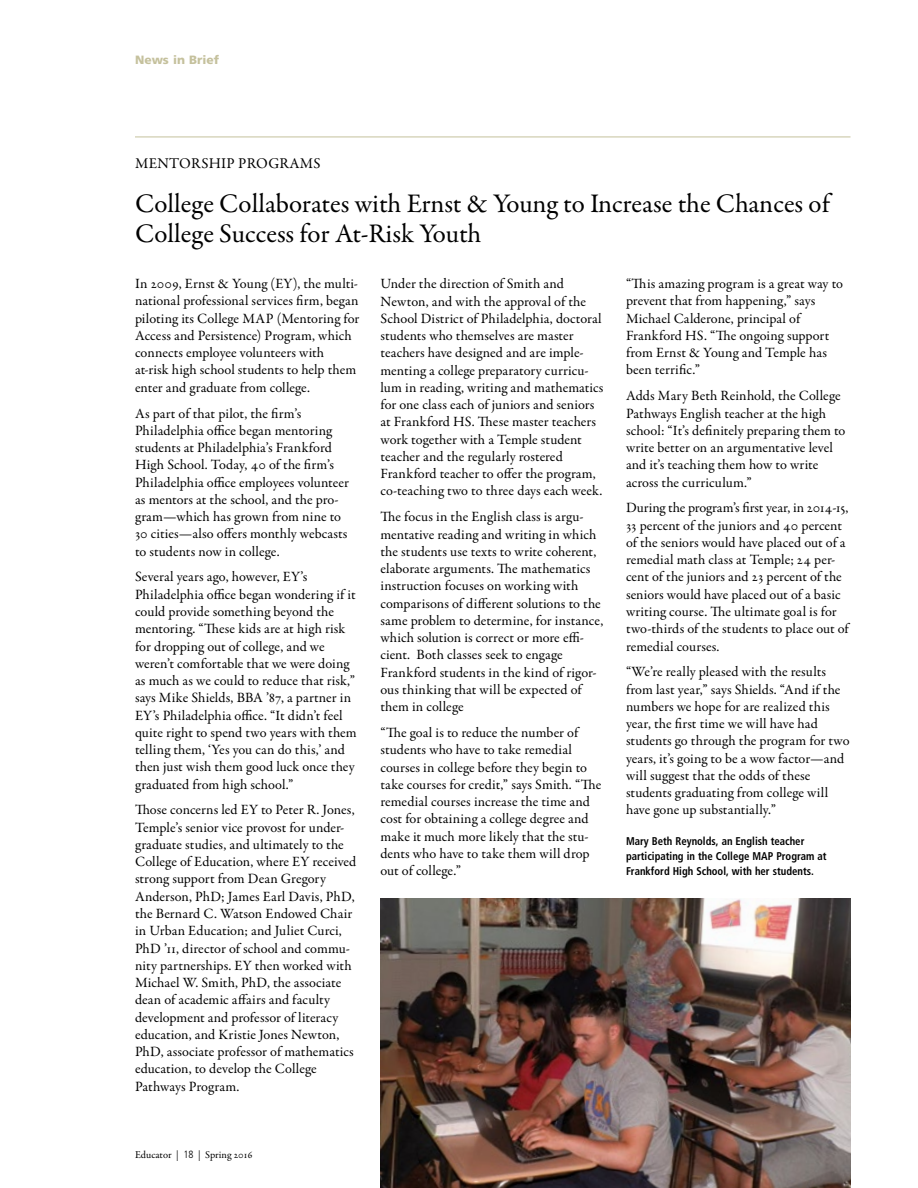
<style>
.page{position:relative;width:918px;height:1188px;background:#fff}
.page>*{position:absolute;margin:0;border:0;box-sizing:border-box;transform-origin:0 0}
.t1{font:27px/30px "Garamond Premr Pro";color:#000}
.t2{font:15px "Garamond Premr Pro";letter-spacing:.02em;color:#000}
.t3{font:14.25px/17.2px "Garamond Premr Pro";letter-spacing:.005em;color:#000}
.t4{font:900 12px "Frutiger LT Std";color:#c5c19d}
.t5{font:700 condensed 11.25px/15px "Frutiger LT Std";color:#000;scale:.95 1}
.t6{font:10.5px "Garamond Premr Pro";color:#000}
.s1{font-family:"Helvetica Neue LT Std";font-weight:100;font-size:15px}
.s2{font-family:"Frutiger LT Std";font-weight:300;font-stretch:condensed}
</style>
<div class="page">
<hr style="left:135px;top:137px;width:715px;height:1px;background:#c5c19d">
<img style="left:381px;top:898px;width:469px;height:290px">
<p class="t4" style="left:135px;top:52px;width:86px">News in Brief</p>
<h3 class="t2" style="left:135px;top:155px;width:187px">MENTORSHIP PROGRAMS</h3>
<h4 class="t1" style="left:135px;top:189px;width:696px">College Collaborates with Ernst &amp; Young to Increase the Chances of<br>College Success for At-Risk Youth</h4>
<p class="t3" style="left:626px;top:275px;width:219px">“This amazing program is a great way to prevent that from happening,” says<br>Michael Calderone, principal of<br>Frankford HS. “The ongoing support from Ernst &amp; Young and Temple has been terrific.”</p>
<p class="t3" style="left:626px;top:388px;width:221px">Adds Mary Beth Reinhold, the College Pathways English teacher at the high school: “It’s definitely preparing them to write better on an argumentative level and it’s teaching them how to write across the curriculum.”</p>
<p class="t3" style="left:626px;top:500px;width:224px">During the program’s first year, in 2014-15, 33 percent of the juniors and 40 percent of the seniors would have placed out of a remedial math class at Temple; 24 per&shy;cent of the juniors and 23 percent of the seniors would have placed out of a basic writing course. The ultimate goal is for two-thirds of the students to place out of remedial courses.</p>
<p class="t3" style="left:626px;top:664px;width:225px">“We’re really pleased with the results from last year,” says Shields. “And if the numbers we hope for are realized this year, the first time we will have had students go through the program for two years, it’s going to be a wow factor—and will suggest that the odds of these students graduating from college will have gone up substantially.”</p>
<p class="t5" style="left:626px;top:833px;width:213px">Mary Beth Reynolds, an English teacher participating in the College MAP Program at<br>Frankford High School, with her students.</p>
<p class="t3" style="left:135px;top:275px;width:226px">In 2009, Ernst &amp; Young (EY), the multi&shy;national professional services firm, began piloting its College MAP (Mentoring for Access and Persistence) Program, which connects employee volunteers with at-risk high school students to help them enter and graduate from college.</p>
<p class="t3" style="left:135px;top:405px;width:216px">As part of that pilot, the firm’s Philadelphia office began mentoring students at Philadelphia’s Frankford High School. Today, 40 of the firm’s Philadelphia office employees volunteer as mentors at the school, and the pro&shy;gram—which has grown from nine to 30 cities—also offers monthly webcasts to students now in college.</p>
<p class="t3" style="left:135px;top:569px;width:223px">Several years ago, however, EY’s Philadelphia office began wondering if it could provide something beyond the mentoring. “These kids are at high risk for dropping out of college, and we weren’t comfortable that we were doing as much as we could to reduce that risk,” says Mike Shields, BBA ’87, a partner in EY’s Philadelphia office. “It didn’t feel quite right to spend two years with them telling them, ‘Yes you can do this,’ and then just wish them good luck once they graduated from high school.”</p>
<p class="t3" style="left:135px;top:802px;width:223px">Those concerns led EY to Peter R. Jones, Temple’s senior vice provost for under&shy;graduate studies, and ultimately to the College of Education, where EY received strong support from Dean Gregory Anderson, PhD; James Earl Davis, PhD, the Bernard C. Watson Endowed Chair in Urban Education; and Juliet Curci, PhD ’11, director of school and commu&shy;nity partnerships. EY then worked with Michael W. Smith, PhD, the associate dean of academic affairs and faculty development and professor of literacy education, and Kristie Jones Newton, PhD, associate professor of mathematics education, to develop the College Pathways Program.</p>
<p class="t3" style="left:380px;top:276px;width:225px">Under the direction of Smith and Newton, and with the approval of the School District of Philadelphia, doctoral students who themselves are master teachers have designed and are imple&shy;menting a college preparatory curricu&shy;lum in reading, writing and mathematics for one class each of juniors and seniors at Frankford HS. These master teachers work together with a Temple student teacher and the regularly rostered Frankford teacher to offer the program, co-teaching two to three days each week.</p>
<p class="t3" style="left:380px;top:509px;width:224px">The focus in the English class is argu&shy;mentative reading and writing in which the students use texts to write coherent, elaborate arguments. The mathematics instruction focuses on working with comparisons of different solutions to the same problem to determine, for instance, which solution is correct or more effi&shy;cient. Both classes seek to engage Frankford students in the kind of rigor&shy;ous thinking that will be expected of them in college</p>
<p class="t3" style="left:380px;top:724px;width:222px">“The goal is to reduce the number of students who have to take remedial courses in college before they begin to take courses for credit,” says Smith. “The remedial courses increase the time and cost for obtaining a college degree and make it much more likely that the stu&shy;dents who have to take them will drop out of college.”</p>
<p class="t6" style="left:135px;top:1148px;width:119px">Educator <span class="s1">l</span> <span class="s2">18</span> <span class="s1">l</span> Spring 2016</p>
</div>
